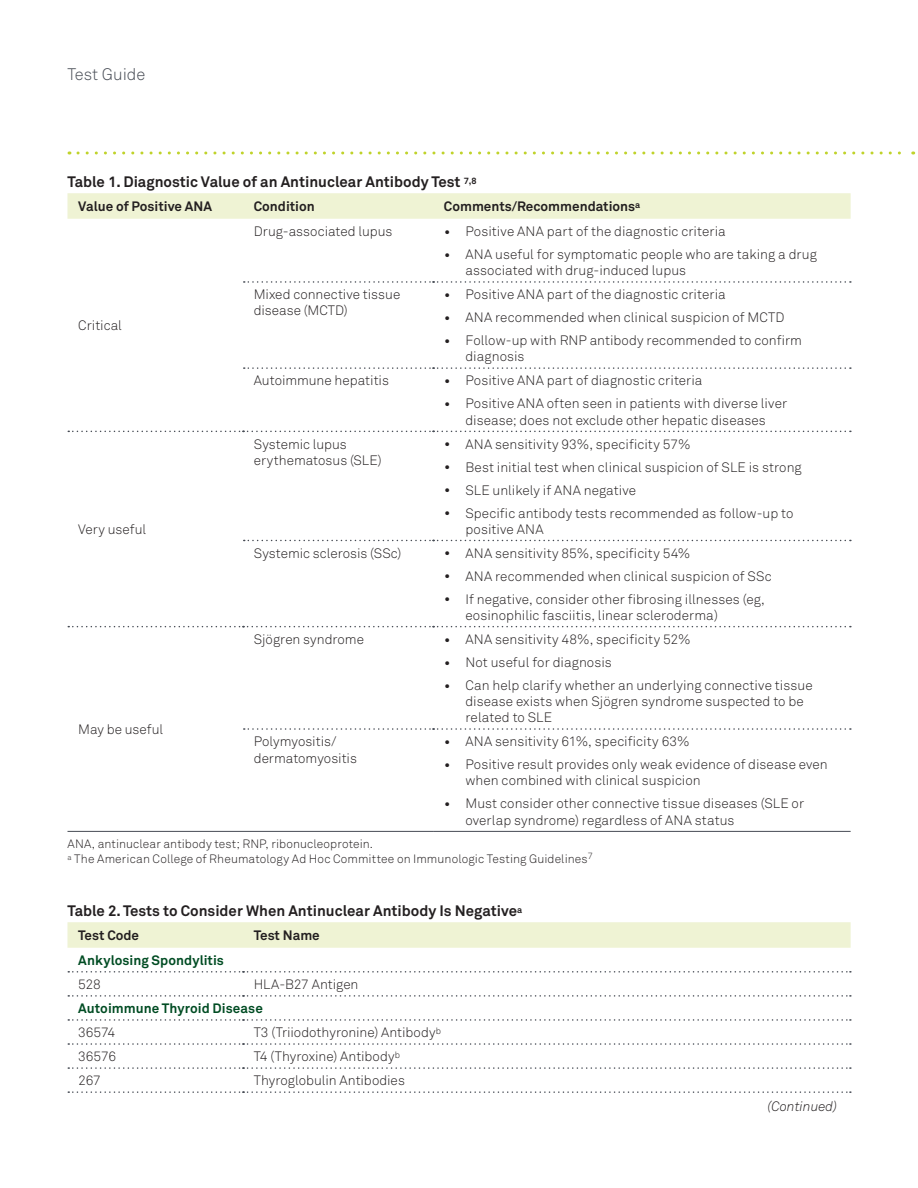
<style>
.page{position:relative;width:918px;height:1188px;background:#fff}
.page>*{position:absolute;margin:0;border:0;box-sizing:border-box;transform-origin:0 0}
.t1{font:300 16.5px "Akkurat Std";color:#464b54}
.Table_Title{font:700 15px "Akkurat Std";color:#231f20}
.Table_Content{font:300 13.5px/16.2px "Akkurat Std";letter-spacing:.005em;color:#231f20}
.Table_Header{font:700 13.5px "Akkurat Std";color:#231f20}
.Table_Subead{font:700 13.5px "Akkurat Std";letter-spacing:.005em;color:#004c23}
.Body_Copy{font:italic 300 13.5px "Akkurat Std";color:#231f20}
.Chart_Table_Figure_F{font:300 12px "Akkurat Std";letter-spacing:.01em;color:#231f20}
.s1{font-size:16.5px}
</style>
<div class="page">
<svg style="left:78px;top:152px;width:836px;height:2px"></svg>
<svg style="left:68px;top:193px;width:783px;height:26px;background:#eff3d4"></svg>
<svg style="left:244px;top:540px;width:607px;height:1px"></svg>
<svg style="left:244px;top:728px;width:607px;height:2px"></svg>
<hr style="left:243px;top:831px;width:190px;height:1px;background:#464b54">
<hr style="left:433px;top:831px;width:418px;height:1px;background:#464b54">
<svg style="left:244px;top:281px;width:607px;height:2px"></svg>
<svg style="left:244px;top:367px;width:607px;height:2px"></svg>
<svg style="left:68px;top:431px;width:783px;height:1px"></svg>
<svg style="left:68px;top:626px;width:783px;height:1px"></svg>
<hr style="left:68px;top:831px;width:175px;height:1px;background:#464b54">
<svg style="left:68px;top:922px;width:783px;height:26px;background:#eff3d4"></svg>
<svg style="left:68px;top:1043px;width:783px;height:2px"></svg>
<svg style="left:68px;top:1067px;width:783px;height:2px"></svg>
<svg style="left:68px;top:971px;width:783px;height:2px"></svg>
<svg style="left:68px;top:995px;width:783px;height:2px"></svg>
<svg style="left:68px;top:1019px;width:783px;height:2px"></svg>
<svg style="left:68px;top:1091px;width:783px;height:2px"></svg>
<p class="t1" style="left:68px;top:65px;width:80px">Test Guide</p>
<p class="Table_Title" style="left:68px;top:173px;width:411px">Table 1. Diagnostic Value of an Antinuclear Antibody Test <sup>7,8</sup></p>
<p class="Table_Header" style="left:78px;top:197px;width:135px">Value of Positive ANA</p>
<p class="Table_Header" style="left:254px;top:197px;width:63px">Condition</p>
<p class="Table_Header" style="left:444px;top:198px;width:198px">Comments/Recommendations<sup>a</sup></p>
<p class="Table_Content" style="left:78px;top:318px;width:45px">Critical</p>
<p class="Table_Content" style="left:78px;top:521px;width:70px">Very useful</p>
<p class="Table_Content" style="left:78px;top:721px;width:87px">May be useful</p>
<p class="Table_Content" style="left:254px;top:223px;width:140px">Drug-associated lupus</p>
<p class="Table_Content" style="left:444px;top:223px;width:283px"><span class="s1">•</span> Positive ANA part of the diagnostic criteria</p>
<p class="Table_Content" style="left:465px;top:246px;width:353px;text-indent:-22px"><span class="s1">•</span> ANA useful for symptomatic people who are taking a drug associated with drug-induced lupus</p>
<p class="Table_Content" style="left:254px;top:286px;width:148px">Mixed connective tissue disease (MCTD)</p>
<p class="Table_Content" style="left:444px;top:286px;width:283px"><span class="s1">•</span> Positive ANA part of the diagnostic criteria</p>
<p class="Table_Content" style="left:444px;top:309px;width:342px"><span class="s1">•</span> ANA recommended when clinical suspicion of MCTD</p>
<p class="Table_Content" style="left:465px;top:332px;width:338px;text-indent:-22px"><span class="s1">•</span> Follow-up with RNP antibody recommended to confirm diagnosis</p>
<p class="Table_Content" style="left:254px;top:373px;width:137px">Autoimmune hepatitis</p>
<p class="Table_Content" style="left:444px;top:373px;width:260px"><span class="s1">•</span> Positive ANA part of diagnostic criteria</p>
<p class="Table_Content" style="left:444px;top:396px;width:345px;text-align:center"><span class="s1">•</span> Positive ANA often seen in patients with diverse liver disease; does not exclude other hepatic diseases</p>
<p class="Table_Content" style="left:254px;top:436px;width:130px">Systemic lupus erythematosus (SLE)</p>
<p class="Table_Content" style="left:444px;top:436px;width:248px"><span class="s1">•</span> ANA sensitivity 93%, specificity 57%</p>
<p class="Table_Content" style="left:444px;top:459px;width:359px"><span class="s1">•</span> Best initial test when clinical suspicion of SLE is strong</p>
<p class="Table_Content" style="left:444px;top:482px;width:194px"><span class="s1">•</span> SLE unlikely if ANA negative</p>
<p class="Table_Content" style="left:465px;top:505px;width:329px;text-indent:-22px"><span class="s1">•</span> Specific antibody tests recommended as follow-up to positive ANA</p>
<p class="Table_Content" style="left:254px;top:545px;width:149px">Systemic sclerosis (SSc)</p>
<p class="Table_Content" style="left:444px;top:545px;width:248px"><span class="s1">•</span> ANA sensitivity 85%, specificity 54%</p>
<p class="Table_Content" style="left:444px;top:568px;width:329px"><span class="s1">•</span> ANA recommended when clinical suspicion of SSc</p>
<p class="Table_Content" style="left:465px;top:591px;width:301px;text-indent:-22px"><span class="s1">•</span> If negative, consider other fibrosing illnesses (eg, eosinophilic fasciitis, linear scleroderma)</p>
<p class="Table_Content" style="left:254px;top:631px;width:112px">Sjögren syndrome</p>
<p class="Table_Content" style="left:444px;top:631px;width:248px"><span class="s1">•</span> ANA sensitivity 48%, specificity 52%</p>
<p class="Table_Content" style="left:444px;top:654px;width:169px"><span class="s1">•</span> Not useful for diagnosis</p>
<p class="Table_Content" style="left:465px;top:677px;width:349px;text-indent:-22px"><span class="s1">•</span> Can help clarify whether an underlying connective tissue disease exists when Sjögren syndrome suspected to be related to SLE</p>
<p class="Table_Content" style="left:254px;top:734px;width:105px">Polymyositis/ dermatomyositis</p>
<p class="Table_Content" style="left:444px;top:734px;width:247px"><span class="s1">•</span> ANA sensitivity 61%, specificity 63%</p>
<p class="Table_Content" style="left:465px;top:756px;width:364px;text-indent:-22px"><span class="s1">•</span> Positive result provides only weak evidence of disease even when combined with clinical suspicion</p>
<p class="Table_Content" style="left:465px;top:796px;width:340px;text-indent:-22px"><span class="s1">•</span> Must consider other connective tissue diseases (SLE or overlap syndrome) regardless of ANA status</p>
<p class="Chart_Table_Figure_F" style="left:68px;top:836px;width:307px">ANA, antinuclear antibody test; RNP, ribonucleoprotein.</p>
<p class="Chart_Table_Figure_F" style="left:68px;top:851px;width:527px"><sup>a</sup> The American College of Rheumatology Ad Hoc Committee on Immunologic Testing Guidelines<sup>7</sup></p>
<p class="Table_Title" style="left:68px;top:902px;width:456px">Table 2. Tests to Consider When Antinuclear Antibody Is Negative<sup>a</sup></p>
<p class="Table_Header" style="left:78px;top:926px;width:62px">Test Code</p>
<p class="Table_Header" style="left:254px;top:926px;width:68px">Test Name</p>
<p class="Table_Subead" style="left:78px;top:952px;width:147px">Ankylosing Spondylitis</p>
<p class="Table_Content" style="left:78px;top:976px;width:24px">528</p>
<p class="Table_Content" style="left:254px;top:976px;width:106px">HLA-B27 Antigen</p>
<p class="Table_Subead" style="left:78px;top:1000px;width:186px">Autoimmune Thyroid Disease</p>
<p class="Table_Content" style="left:78px;top:1024px;width:39px">36574</p>
<p class="Table_Content" style="left:254px;top:1024px;width:189px">T3 (Triiodothyronine) Antibody<sup>b</sup></p>
<p class="Table_Content" style="left:78px;top:1049px;width:39px">36576</p>
<p class="Table_Content" style="left:254px;top:1049px;width:148px">T4 (Thyroxine) Antibody<sup>b</sup></p>
<p class="Table_Content" style="left:78px;top:1073px;width:24px">267</p>
<p class="Table_Content" style="left:254px;top:1073px;width:153px">Thyroglobulin Antibodies</p>
<p class="Body_Copy" style="left:768px;top:1098px;width:71px">(Continued)</p>
</div>
